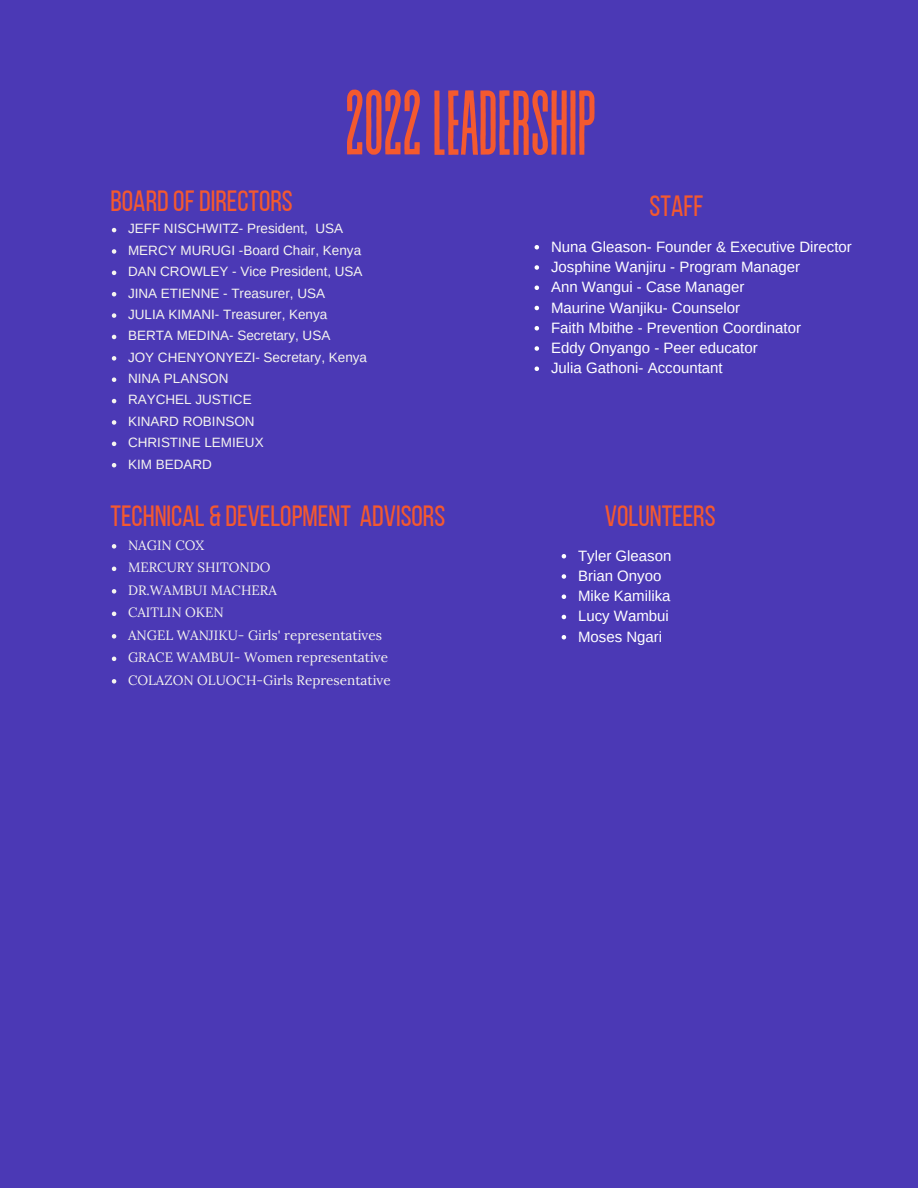
<style>
.page{position:relative;width:918px;height:1188px;background:#4b39b5}
.page>*{position:absolute;margin:0;border:0;box-sizing:border-box;transform-origin:0 0}
.t1{font:91.65px "Revive 80 Tall";letter-spacing:-.03em;color:#f4592f}
.t2{font:29.25px "Bebas Neue";color:#f4592f}
.t3{font:15px/20.2px "Arimo";color:#fff}
.t4{font:13.5px/21.3px "Arimo";color:#f5f5ef}
.t5{font:13.5px/22.5px "Lora";color:#f5f5ef}
</style>
<div class="page">
<svg style="left:112px;top:228px;width:4px;height:4px"></svg>
<svg style="left:112px;top:249px;width:4px;height:5px"></svg>
<svg style="left:112px;top:271px;width:4px;height:4px"></svg>
<svg style="left:112px;top:292px;width:4px;height:4px"></svg>
<svg style="left:112px;top:313px;width:4px;height:5px"></svg>
<svg style="left:112px;top:335px;width:4px;height:4px"></svg>
<svg style="left:112px;top:356px;width:4px;height:5px"></svg>
<svg style="left:112px;top:377px;width:4px;height:5px"></svg>
<svg style="left:112px;top:399px;width:4px;height:4px"></svg>
<svg style="left:112px;top:420px;width:4px;height:5px"></svg>
<svg style="left:112px;top:442px;width:4px;height:4px"></svg>
<svg style="left:112px;top:463px;width:4px;height:4px"></svg>
<svg style="left:112px;top:544px;width:4px;height:5px"></svg>
<svg style="left:112px;top:567px;width:4px;height:4px"></svg>
<svg style="left:112px;top:589px;width:4px;height:5px"></svg>
<svg style="left:112px;top:612px;width:4px;height:4px"></svg>
<svg style="left:112px;top:634px;width:4px;height:5px"></svg>
<svg style="left:112px;top:657px;width:4px;height:4px"></svg>
<svg style="left:112px;top:679px;width:4px;height:5px"></svg>
<svg style="left:535px;top:245px;width:4px;height:5px"></svg>
<svg style="left:535px;top:265px;width:4px;height:5px"></svg>
<svg style="left:535px;top:286px;width:4px;height:4px"></svg>
<svg style="left:535px;top:306px;width:4px;height:4px"></svg>
<svg style="left:535px;top:326px;width:4px;height:5px"></svg>
<svg style="left:535px;top:346px;width:4px;height:5px"></svg>
<svg style="left:535px;top:367px;width:4px;height:4px"></svg>
<svg style="left:562px;top:554px;width:4px;height:4px"></svg>
<svg style="left:562px;top:574px;width:4px;height:5px"></svg>
<svg style="left:562px;top:594px;width:4px;height:5px"></svg>
<svg style="left:562px;top:615px;width:4px;height:4px"></svg>
<svg style="left:562px;top:635px;width:4px;height:4px"></svg>
<h1 class="t1" style="left:344px;top:76px;width:256px">2022LEADERSHIP</h1>
<h2 class="t2" style="left:110px;top:189px;width:184px">BOARDOFDIRECTORS</h2>
<p class="t4" style="left:128px;top:218px;width:241px">JEFF NISCHWITZ- President, USA<br>MERCY MURUGI -Board Chair, Kenya<br>DAN CROWLEY - Vice President, USA<br>JINA ETIENNE - Treasurer, USA<br>JULIA KIMANI- Treasurer, Kenya<br>BERTA MEDINA- Secretary, USA<br>JOY CHENYONYEZI- Secretary, Kenya<br>NINA PLANSON<br>RAYCHEL JUSTICE<br>KINARD ROBINSON<br>CHRISTINE LEMIEUX<br>KIM BEDARD</p>
<h2 class="t2" style="left:111px;top:504px;width:336px">TECHNICAL &amp; DEVELOPMENT ADVISORS</h2>
<p class="t5" style="left:128px;top:534px;width:264px">NAGIN COX<br>MERCURY SHITONDO<br>DR.WAMBUI MACHERA<br>CAITLIN OKEN<br>ANGEL WANJIKU- Girls' representatives<br>GRACE WAMBUI- Women representative<br>COLAZON OLUOCH-Girls Representative</p>
<h2 class="t2" style="left:650px;top:194px;width:55px">STAFF</h2>
<p class="t3" style="left:551px;top:236px;width:302px">Nuna Gleason- Founder &amp; Executive Director<br>Josphine Wanjiru - Program Manager<br>Ann Wangui - Case Manager<br>Maurine Wanjiku- Counselor<br>Faith Mbithe - Prevention Coordinator<br>Eddy Onyango - Peer educator<br>Julia Gathoni- Accountant</p>
<h2 class="t2" style="left:605px;top:504px;width:112px">VOLUNTEERS</h2>
<p class="t3" style="left:578px;top:545px;width:95px">Tyler Gleason<br>Brian Onyoo<br>Mike Kamilika<br>Lucy Wambui<br>Moses Ngari</p>
</div>
